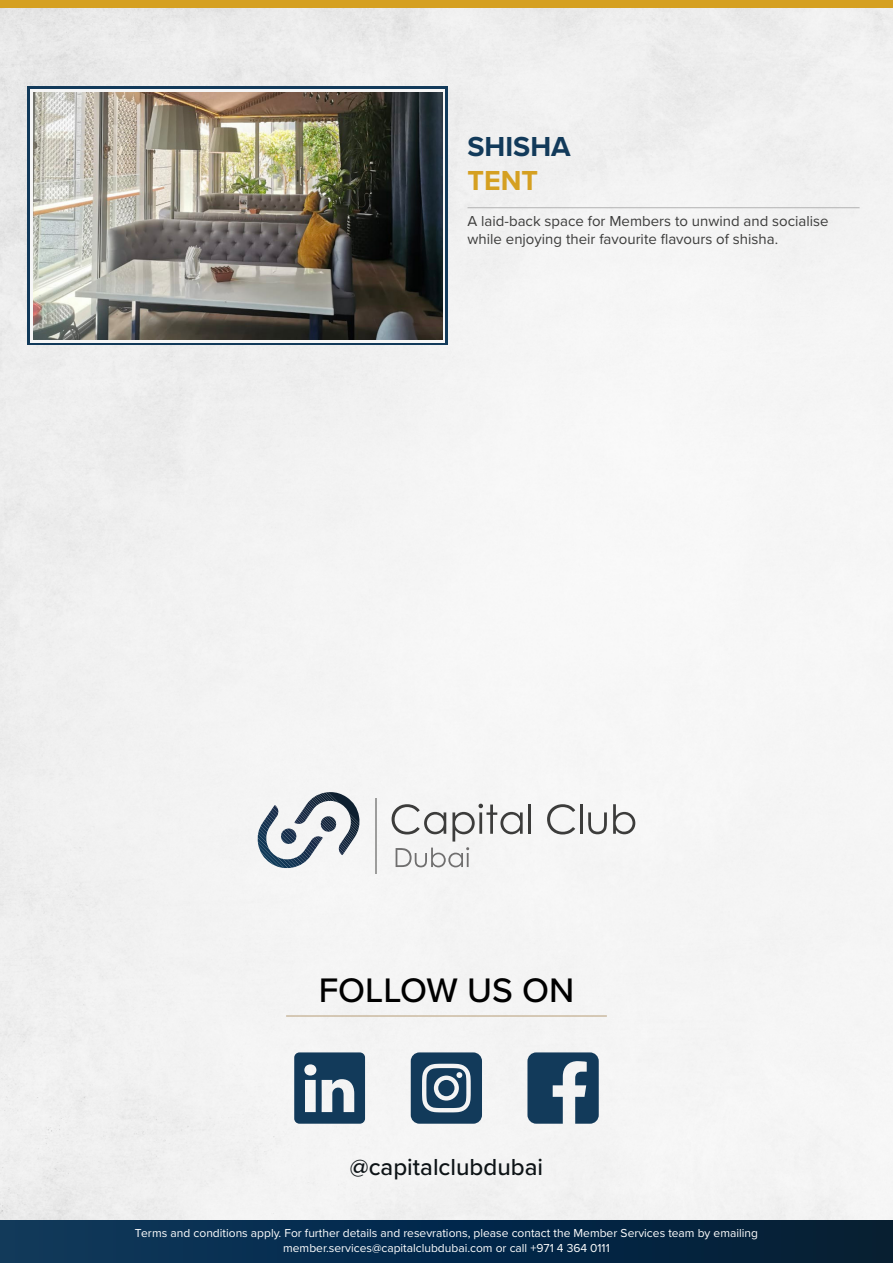
<style>
.page{position:relative;width:893px;height:1263px;background:#fff}
.page>*{position:absolute;margin:0;border:0;box-sizing:border-box;transform-origin:0 0}
.t1{font:500 35.25px "Proxima Nova";color:#000}
.t2{font:700 28.5px "Proxima Nova";color:#123a5a}
.t3{font:700 28.5px "Proxima Nova";color:#d5a021}
.t4{font:500 24px "Proxima Nova";color:#0d1316}
.t5{font:15px/18px "Proxima Nova";color:#3c3c3b}
.t6{font:12px/14.4px "Proxima Nova";color:#fff;text-align:center}
</style>
<div class="page">
<div style="left:0;top:7px;width:893px;height:1213px;background:#f4f4f4"></div>
<div style="left:0;top:0;width:893px;height:7px;background:#d5a021"></div>
<div style="left:0;top:1220px;width:893px;height:43px;background:linear-gradient(to right,#0c385e,#011c34)"></div>
<svg style="left:28px;top:87px;width:420px;height:258px;fill:#123a5a"></svg>
<div style="left:31px;top:89px;width:414px;height:253px;background:#f6f6f6"></div>
<img style="left:33px;top:92px;width:409px;height:248px">
<hr style="left:467px;top:207px;width:392px;height:1px;background:#b2b2b2">
<svg style="left:392px;top:804px;width:54px;height:30px"></svg>
<svg style="left:452px;top:804px;width:71px;height:37px"></svg>
<hr style="left:528px;top:804px;width:3px;height:30px;background:#3c3c3b">
<svg style="left:547px;top:804px;width:28px;height:30px"></svg>
<hr style="left:580px;top:804px;width:3px;height:30px;background:#3c3c3b">
<svg style="left:588px;top:812px;width:19px;height:22px"></svg>
<svg style="left:613px;top:804px;width:22px;height:30px"></svg>
<svg style="left:396px;top:847px;width:73px;height:20px"></svg>
<hr style="left:375px;top:798px;width:1px;height:76px;background:#9d9d9c">
<svg style="left:257px;top:792px;width:103px;height:77px"></svg>
<hr style="left:286px;top:1016px;width:321px;height:1px;background:#b79d77">
<svg style="left:527px;top:1052px;width:72px;height:72px"></svg>
<svg style="left:411px;top:1052px;width:71px;height:72px"></svg>
<svg style="left:294px;top:1052px;width:71px;height:72px"></svg>
<h2 class="t2" style="left:467px;top:125px;width:105px">SHISHA</h2>
<h2 class="t3" style="left:467px;top:159px;width:72px">TENT</h2>
<p class="t5" style="left:467px;top:211px;width:363px">A laid-back space for Members to unwind and socialise while enjoying their favourite flavours of shisha.</p>
<h1 class="t1" style="left:319px;top:964px;width:257px">FOLLOW US ON</h1>
<h3 class="t4" style="left:350px;top:1149px;width:195px">@capitalclubdubai</h3>
<p class="t6" style="left:135px;top:1225px;width:624px">Terms and conditions apply. For further details and resevrations, please contact the Member Services team by emailing member.services@capitalclubdubai.com or call +971 4 364 0111</p>
</div>
